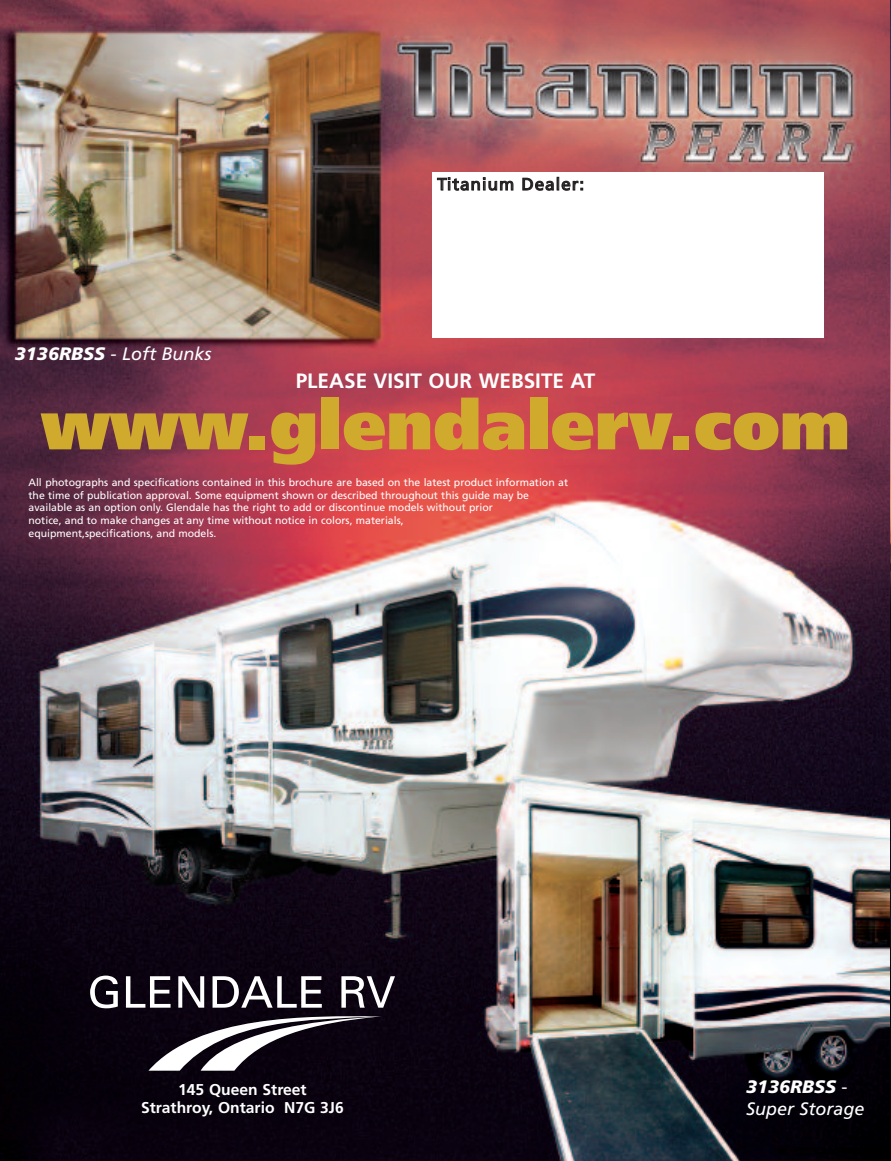
<style>
.page{position:relative;width:891px;height:1161px;background:#fff}
.page>*{position:absolute;margin:0;border:0;box-sizing:border-box;transform-origin:0 0}
.t1{font:900 69px "Frutiger";color:#d0aa2d}
.t2{font:700 20.85px "Frutiger";color:#fff}
.t3{font:italic 18px/21.6px "Frutiger";color:#fff}
.t4{font:17.1px "Frutiger";letter-spacing:.055em;color:#231f20}
.t5{font:700 15.6px/18.8px "Frutiger";color:#fff;text-align:center}
.t6{font:10.5px/12.6px "Frutiger";color:#fff}
.s1{font-weight:900}
.s2{font-style:normal}
</style>
<div class="page">
<img style="left:0;top:0;width:891px;height:1161px">
<svg style="left:90px;top:976px;width:28px;height:32px"></svg>
<svg style="left:126px;top:976px;width:45px;height:32px"></svg>
<svg style="left:178px;top:976px;width:26px;height:32px"></svg>
<svg style="left:213px;top:976px;width:109px;height:32px"></svg>
<svg style="left:341px;top:976px;width:54px;height:32px"></svg>
<svg style="left:148px;top:1015px;width:234px;height:56px"></svg>
<div style="left:432px;top:172px;width:391px;height:166px;background:#fff"></div>
<h3 class="t3" style="left:15px;top:344px;width:198px"><span class="s1">3136RBSS</span> - Loft Bunks</h3>
<h3 class="t4" style="left:437px;top:177px;width:148px">Titanium Dealer:</h3>
<h2 class="t2" style="left:296px;top:373px;width:301px">PLEASE VISIT OUR WEBSITE AT</h2>
<h1 class="t1" style="left:41px;top:398px;width:811px">www.glendalerv.com</h1>
<p class="t6" style="left:28px;top:477px;width:541px">All photographs and specifications contained in this brochure are based on the latest product information at the time of publication approval. Some equipment shown or described throughout this guide may be available as an option only. Glendale has the right to add or discontinue models without prior<br>notice, and to make changes at any time without notice in colors, materials,<br>equipment,specifications, and models.</p>
<h3 class="t5" style="left:141px;top:1081px;width:204px">145 Queen Street<br>Strathroy, Ontario N7G 3J6</h3>
<h3 class="t3" style="left:746px;top:1078px;width:120px"><span class="s1">3136RBSS</span> <span class="s2">-<br></span>Super Storage</h3>
</div>
